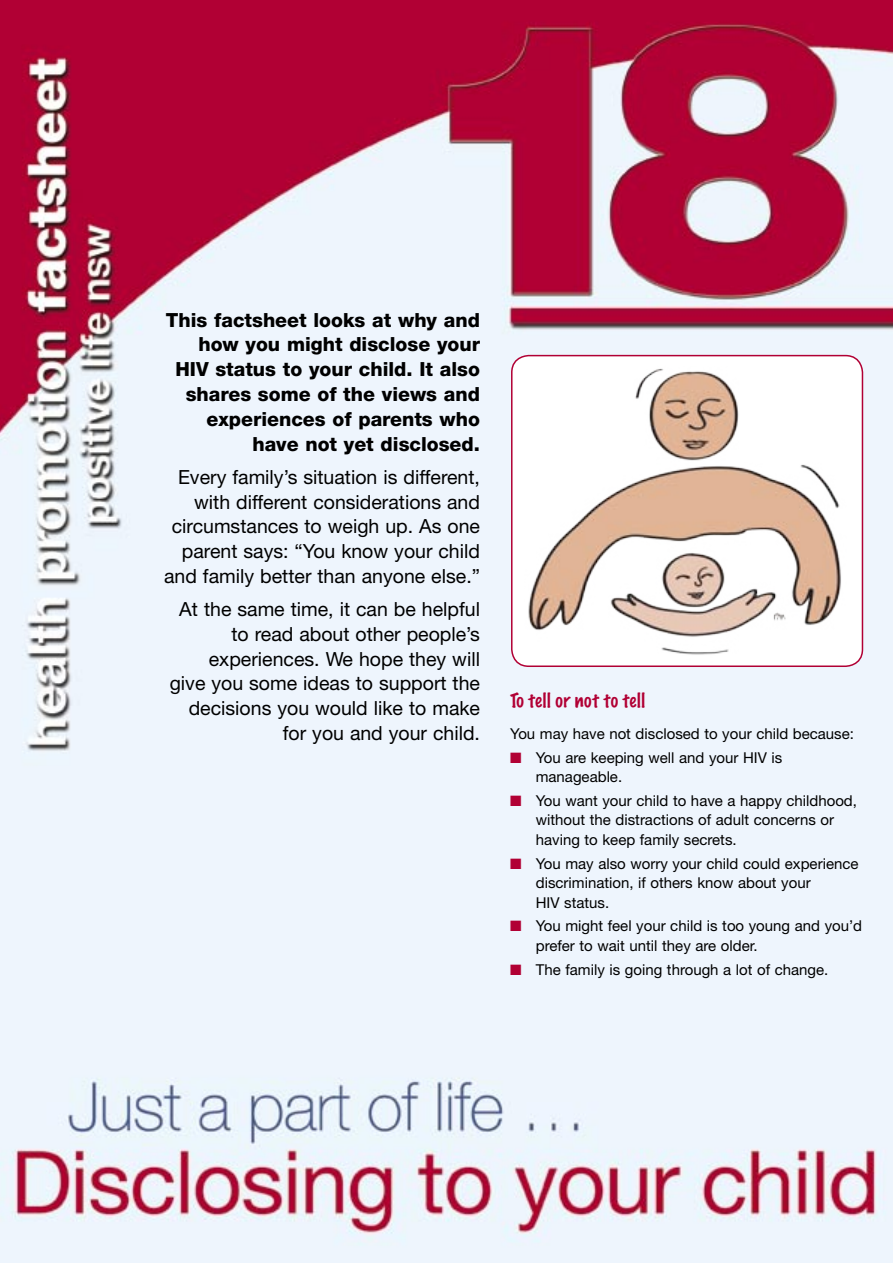
<style>
.page{position:relative;width:893px;height:1263px;background:#fff}
.page>*{position:absolute;margin:0;border:0;box-sizing:border-box;transform-origin:0 0}
.t1{font:19.5px/24.8px "Helvetica Neue";color:#000;text-align:right}
.t2{font:800 19.5px/24.8px "Helvetica Neue";color:#000;text-align:right}
.t3{font:100 18px "Marker Felt";letter-spacing:.03em;color:#b10034}
.t4{font:15px/19.5px "Helvetica Neue";color:#000}
.s1{color:#b10034}
</style>
<div class="page">
<img style="left:0;top:0;width:893px;height:1263px">
<svg style="left:510px;top:354px;width:354px;height:312px"></svg>
<h1 class="t2" style="left:166px;top:307px;width:316px">This factsheet looks at why and how you might disclose your<br>HIV status to your child. It also shares some of the views and experiences of parents who have not yet disclosed.</h1>
<h1 class="t1" style="left:164px;top:464px;width:317px">Every family’s situation is different, with different considerations and circumstances to weigh up. As one parent says: “You know your child and family better than anyone else.”</h1>
<h1 class="t1" style="left:170px;top:596px;width:312px">At the same time, it can be helpful to read about other people’s experiences. We hope they will give you some ideas to support the decisions you would like to make for you and your child.</h1>
<p class="t3" style="left:510px;top:691px;width:136px">To tell or not to tell</p>
<p class="t4" style="left:510px;top:723px;width:345px">You may have not disclosed to your child because:</p>
<p class="t4" style="left:536px;top:747px;width:248px;text-indent:-26px"><span class="s1">■</span> You are keeping well and your HIV is manageable.</p>
<p class="t4" style="left:536px;top:790px;width:323px;text-indent:-26px"><span class="s1">■</span> You want your child to have a happy childhood, without the distractions of adult concerns or having to keep family secrets.</p>
<p class="t4" style="left:536px;top:853px;width:324px;text-indent:-26px"><span class="s1">■</span> You may also worry your child could experience discrimination, if others know about your<br>HIV status.</p>
<p class="t4" style="left:536px;top:916px;width:328px;text-indent:-26px"><span class="s1">■</span> You might feel your child is too young and you’d prefer to wait until they are older.</p>
<p class="t4" style="left:510px;top:959px;width:320px"><span class="s1">■</span> The family is going through a lot of change.</p>
</div>
